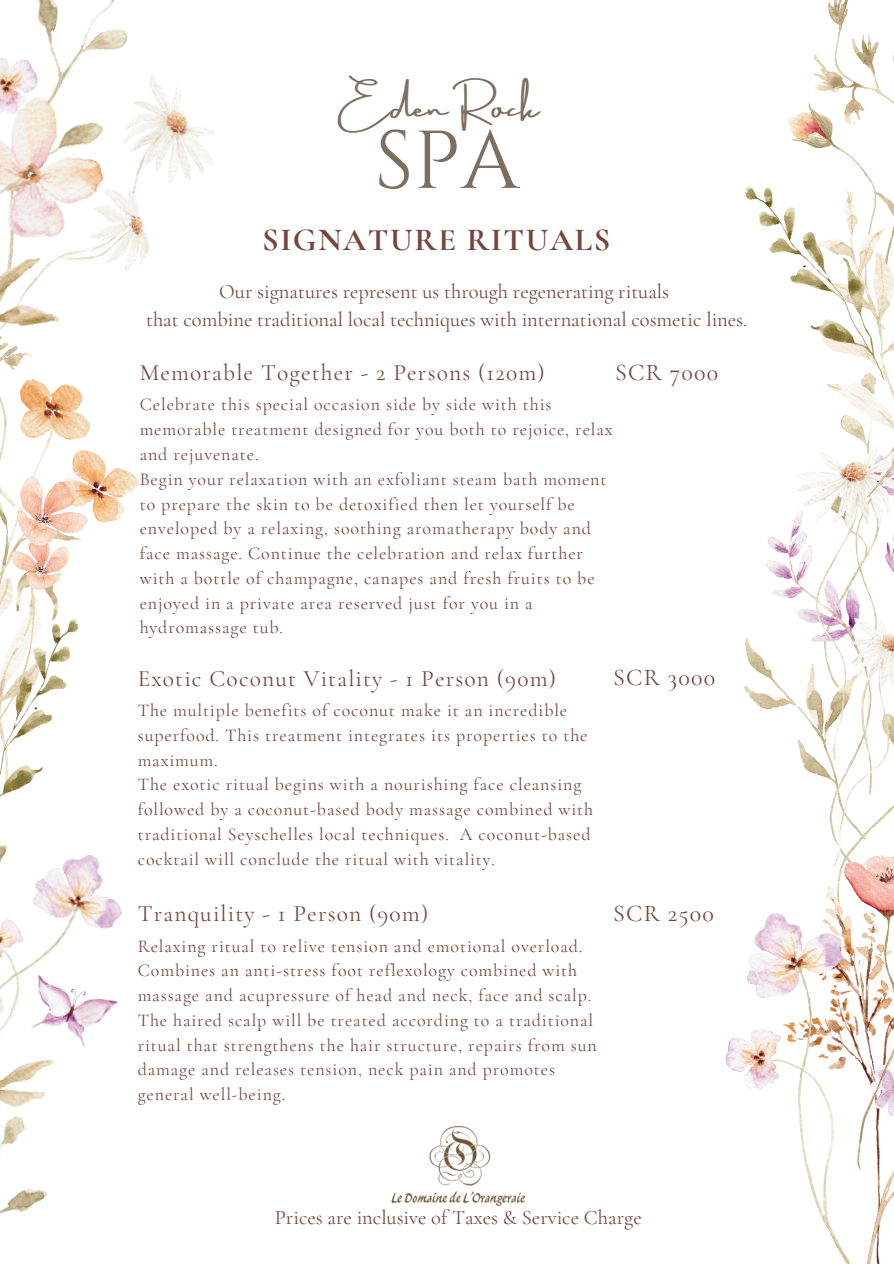
<style>
.page{position:relative;width:894px;height:1264px;background:#fff}
.page>*{position:absolute;margin:0;border:0;box-sizing:border-box;transform-origin:0 0}
.t1{font:81.75px "Cinzel";color:#7e6e60}
.t2{font:700 32.1px "Cormorant Garamond";letter-spacing:.05em;color:#75473c}
.t3{font:32.1px "Amsterdam Three";color:#7e6e60}
.t4{font:24px "Cormorant Garamond";letter-spacing:.05em;color:#75473c}
.t5{font:23.4px "Cormorant Garamond";letter-spacing:.05em;color:#75473c}
.t6{font:20.55px/27.9px "Cormorant Garamond";color:#75473c;text-align:center}
.t7{font:18px/24.8px "Cormorant Garamond";letter-spacing:.05em;color:#75473c}
</style>
<div class="page">
<img style="left:744px;top:569px;width:149px;height:276px">
<img style="left:725px;top:845px;width:168px;height:418px">
<img style="left:744px;top:0;width:149px;height:569px">
<img style="left:0;top:0;width:215px;height:484px">
<img style="left:0;top:260px;width:138px;height:519px">
<img style="left:0;top:779px;width:122px;height:435px">
<img style="left:391px;top:1126px;width:133px;height:79px">
<h2 class="t3" style="left:337px;top:90px;width:202px">Eden Rock</h2>
<h1 class="t1" style="left:374px;top:113px;width:146px">SPA</h1>
<h2 class="t2" style="left:262px;top:220px;width:349px">SIGNATURE RITUALS</h2>
<p class="t6" style="left:146px;top:278px;width:602px">Our signatures represent us through regenerating rituals<br>that combine traditional local techniques with international cosmetic lines.</p>
<p class="t5" style="left:140px;top:358px;width:406px">Memorable Together - 2 Persons (120m)</p>
<p class="t7" style="left:140px;top:392px;width:474px">Celebrate this special occasion side by side with this memorable treatment designed for you both to rejoice, relax and rejuvenate.<br>Begin your relaxation with an exfoliant steam bath moment to prepare the skin to be detoxified then let yourself be enveloped by a relaxing, soothing aromatherapy body and face massage. Continue the celebration and relax further with a bottle of champagne, canapes and fresh fruits to be enjoyed in a private area reserved just for you in a hydromassage tub.</p>
<h3 class="t4" style="left:615px;top:358px;width:105px">SCR 7000</h3>
<p class="t5" style="left:138px;top:664px;width:419px">Exotic Coconut Vitality - 1 Person (90m)</p>
<p class="t7" style="left:138px;top:697px;width:457px">The multiple benefits of coconut make it an incredible superfood. This treatment integrates its properties to the maximum.<br>The exotic ritual begins with a nourishing face cleansing followed by a coconut-based body massage combined with traditional Seyschelles local techniques. A coconut-based cocktail will conclude the ritual with vitality.</p>
<p class="t5" style="left:138px;top:899px;width:292px">Tranquility - 1 Person (90m)</p>
<p class="t7" style="left:138px;top:933px;width:460px">Relaxing ritual to relive tension and emotional overload.<br>Combines an anti-stress foot reflexology combined with massage and acupressure of head and neck, face and scalp.<br>The haired scalp will be treated according to a traditional ritual that strengthens the hair structure, repairs from sun damage and releases tension, neck pain and promotes general well-being.</p>
<h3 class="t4" style="left:613px;top:663px;width:104px">SCR 3000</h3>
<h3 class="t4" style="left:613px;top:898px;width:102px">SCR 2500</h3>
<p class="t6" style="left:275px;top:1202px;width:368px">Prices are inclusive of Taxes &amp; Service Charge</p>
</div>
